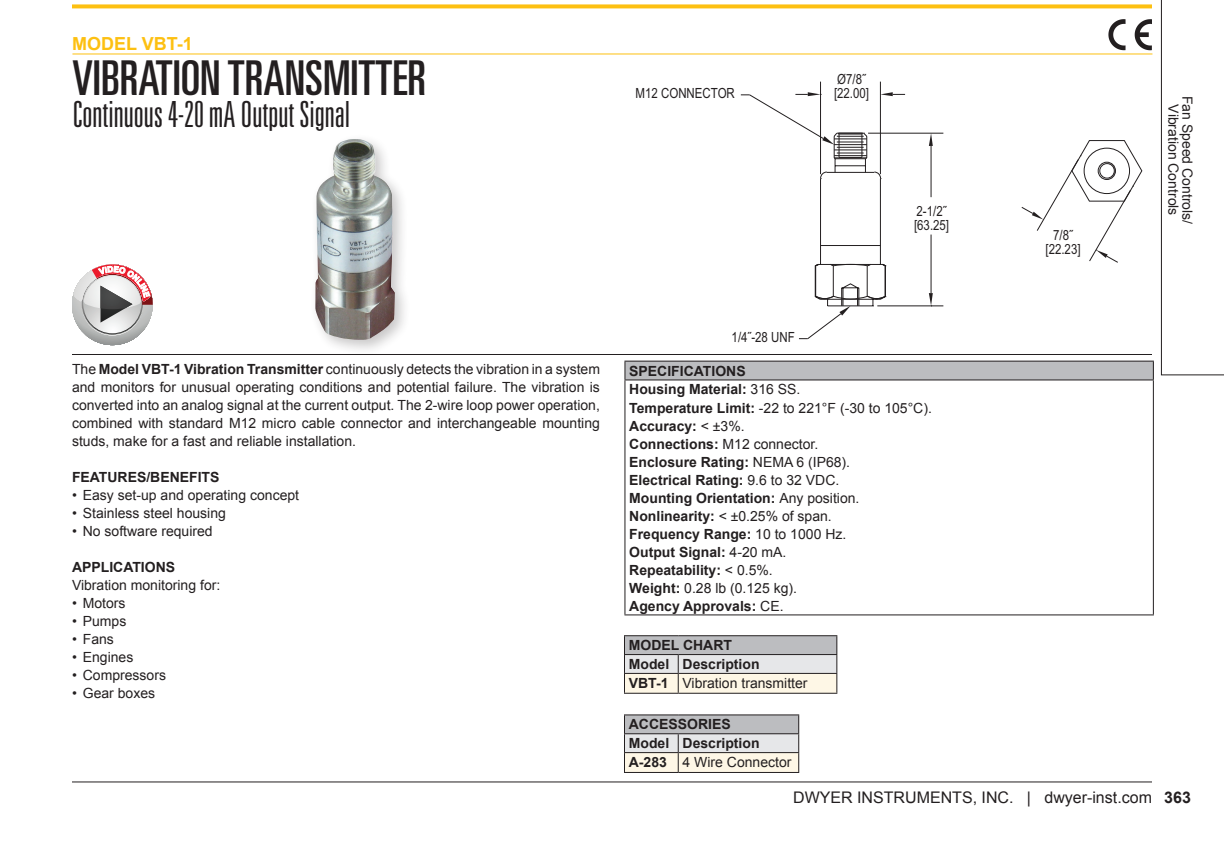
<style>
.page{position:relative;width:1224px;height:845px;background:#fff}
.page>*{position:absolute;margin:0;border:0;box-sizing:border-box;transform-origin:0 0}
.t1{font:ultra-condensed 48px "Univers LT Std";color:#231f20}
.t2{font:300 ultra-condensed 36px "Univers LT Std";color:#231f20}
.t3{font:700 18px "Arial";color:#fdc011}
.t4{font:16px "Arial";color:#231f20}
.t5{font:700 16px "Arial";color:#231f20}
.t6{font:14px/18px "Arial";color:#231f20;text-align:justify}
.t7{font:700 14px/18px "Arial";color:#231f20}
.t8{font:14px/14px "Arial Narrow";color:#231f20}
.s1{font-weight:700}
.s2{font-weight:400}
</style>
<div class="page">
<svg style="left:72px;top:4px;width:1080px;height:4px;background:#fdc62b"></svg>
<hr style="left:820px;top:82px;width:1px;height:92px;background:#231f20">
<hr style="left:880px;top:82px;width:1px;height:92px;background:#231f20">
<svg style="left:799px;top:264px;width:88px;height:75px"></svg>
<svg style="left:748px;top:93px;width:384px;height:171px"></svg>
<svg style="left:1032px;top:212px;width:11px;height:8px"></svg>
<svg style="left:1096px;top:249px;width:12px;height:9px"></svg>
<hr style="left:72px;top:53px;width:1080px;height:1px;background:#fdc011">
<hr style="left:72px;top:354px;width:1080px;height:1px;background:#231f20">
<div style="left:309px;top:133px;width:102px;height:223px;background:#231f20;opacity:.25"></div>
<img style="left:315px;top:139px;width:80px;height:201px">
<svg style="left:1135px;top:19px;width:17px;height:31px"></svg>
<svg style="left:1108px;top:19px;width:18px;height:31px"></svg>
<div style="left:625px;top:361px;width:528px;height:19px;background:#bcbdc0"></div>
<hr style="left:1153px;top:380px;width:1px;height:234px;background:#231f20">
<hr style="left:624px;top:380px;width:1px;height:234px;background:#231f20">
<hr style="left:624px;top:614px;width:530px;height:1px;background:#231f20">
<hr style="left:624px;top:360px;width:530px;height:1px;background:#231f20">
<svg style="left:624px;top:361px;width:1px;height:18px"></svg>
<svg style="left:1153px;top:361px;width:1px;height:18px"></svg>
<hr style="left:624px;top:379px;width:530px;height:1px;background:#231f20">
<svg style="left:72px;top:264px;width:81px;height:81px"></svg>
<hr style="left:72px;top:781px;width:1080px;height:1px;background:#231f20">
<svg style="left:1161px;top:0;width:63px;height:375px"></svg>
<hr style="left:624px;top:635px;width:54px;height:1px;background:#231f20">
<hr style="left:678px;top:635px;width:159px;height:1px;background:#231f20">
<svg style="left:624px;top:636px;width:213px;height:56px;background:#d8d6d3"></svg>
<hr style="left:678px;top:673px;width:159px;height:1px;background:#231f20">
<hr style="left:624px;top:692px;width:54px;height:1px;background:#231f20">
<hr style="left:678px;top:692px;width:159px;height:1px;background:#231f20">
<hr style="left:624px;top:714px;width:54px;height:1px;background:#231f20">
<hr style="left:678px;top:714px;width:121px;height:1px;background:#231f20">
<svg style="left:624px;top:715px;width:175px;height:57px;background:#d7d5d1"></svg>
<hr style="left:678px;top:752px;width:121px;height:1px;background:#231f20">
<hr style="left:624px;top:772px;width:54px;height:1px;background:#231f20">
<hr style="left:678px;top:772px;width:121px;height:1px;background:#231f20">
<svg style="left:73px;top:264px;width:80px;height:71px"></svg>
<p class="t3" style="left:72px;top:32px;width:122px">MODEL VBT-1</p>
<h1 class="t1" style="left:72px;top:51px;width:355px">VIBRATION TRANSMITTER</h1>
<h2 class="t2" style="left:72px;top:96px;width:279px">Continuous 4-20 mA Output Signal</h2>
<p class="t8" style="left:636px;top:86px;width:101px">M12 CONNECTOR</p>
<p class="t8" style="left:837px;top:72px;width:30px">Ø7/8˝</p>
<p class="t8" style="left:834px;top:86px;width:37px">[22.00]</p>
<p class="t8" style="left:914px;top:203px;width:37px">2-1/2˝ [63.25]</p>
<p class="t8" style="left:1045px;top:227px;width:37px;text-align:center">7/8˝ [22.23]</p>
<p class="t6" style="left:1194px;top:96px;width:130px;line-height:14px;text-align:center;rotate:90deg">Fan Speed Controls/<br>Vibration Controls</p>
<p class="t6" style="left:72px;top:360px;width:530px">The <span class="s1">Model VBT-1 Vibration Transmitter</span> continuously detects the vibration in a system and monitors for unusual operating conditions and potential failure. The vibration is converted into an analog signal at the current output. The 2-wire loop power operation, combined with standard M12 micro cable connector and interchangeable mounting studs, make for a fast and reliable installation.</p>
<p class="t7" style="left:72px;top:468px;width:149px">FEATURES/BENEFITS</p>
<p class="t6" style="left:72px;top:486px;width:229px">• Easy set-up and operating concept</p>
<p class="t6" style="left:72px;top:504px;width:155px">• Stainless steel housing</p>
<p class="t6" style="left:72px;top:522px;width:142px">• No software required</p>
<p class="t7" style="left:72px;top:558px;width:105px">APPLICATIONS</p>
<p class="t6" style="left:72px;top:576px;width:150px">Vibration monitoring for:</p>
<p class="t6" style="left:72px;top:594px;width:55px">• Motors</p>
<p class="t6" style="left:72px;top:612px;width:56px">• Pumps</p>
<p class="t6" style="left:72px;top:630px;width:43px">• Fans</p>
<p class="t6" style="left:72px;top:648px;width:63px">• Engines</p>
<p class="t6" style="left:72px;top:666px;width:96px">• Compressors</p>
<p class="t6" style="left:72px;top:684px;width:85px">• Gear boxes</p>
<p class="t8" style="left:732px;top:330px;width:65px">1/4˝-28 UNF</p>
<p class="t7" style="left:629px;top:362px;width:304px">SPECIFICATIONS<br>Housing Material: <span class="s2">316 SS.<br></span>Temperature Limit: <span class="s2">-22 to 221°F (-30 to 105°C).<br></span>Accuracy: <span class="s2">&lt; ±3%.<br></span>Connections: <span class="s2">M12 connector.<br></span>Enclosure Rating: <span class="s2">NEMA 6 (IP68).<br></span>Electrical Rating: <span class="s2">9.6 to 32 VDC.<br></span>Mounting Orientation: <span class="s2">Any position.<br></span>Nonlinearity: <span class="s2">&lt; ±0.25% of span.<br></span>Frequency Range: <span class="s2">10 to 1000 Hz.<br></span>Output Signal: <span class="s2">4-20 mA.<br></span>Repeatability: <span class="s2">&lt; 0.5%.<br></span>Weight: <span class="s2">0.28 lb (0.125 kg).<br></span>Agency Approvals: <span class="s2">CE.</span></p>
<p class="t7" style="left:629px;top:636px;width:180px;line-height:18.8px">MODEL CHART<br>Model Description<br>VBT-1 <span class="s2">Vibration transmitter</span></p>
<p class="t7" style="left:629px;top:715px;width:164px;line-height:18.8px">ACCESSORIES<br>Model Description<br>A-283 <span class="s2">4 Wire Connector</span></p>
<p class="t4" style="left:793px;top:786px;width:360px">DWYER INSTRUMENTS, INC. | dwyer-inst.com</p>
<p class="t5" style="left:1164px;top:786px;width:28px">363</p>
</div>
